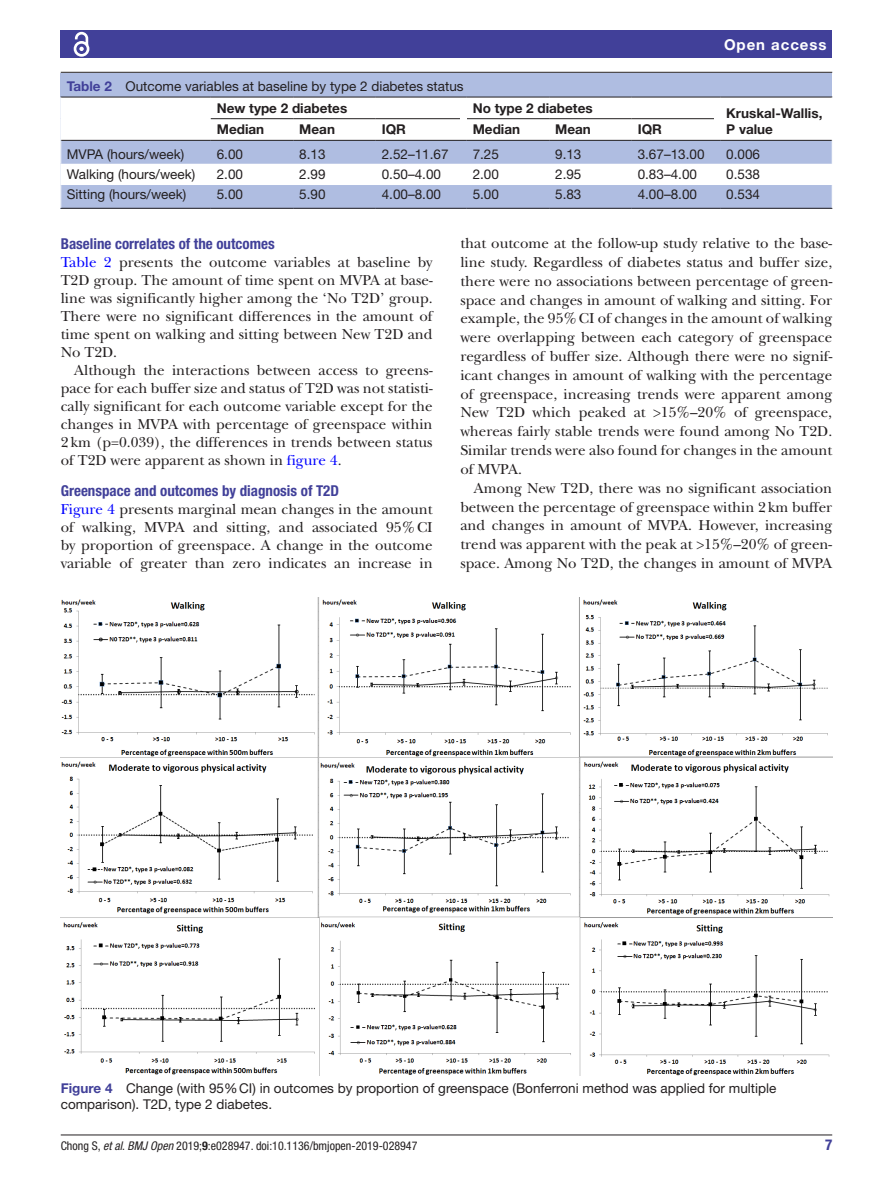
<style>
.page{position:relative;width:893px;height:1191px;background:#fff}
.page>*{position:absolute;margin:0;border:0;box-sizing:border-box;transform-origin:0 0}
.t1{font:15px/18.8px "New Baskerville";color:#231f20;text-align:justify}
.t2{font:700 condensed 15px "Helvetica Neue LT Std";color:#414099}
.t3{font:700 15px "Helvetica Neue LT Std";letter-spacing:.065em;color:#fff}
.t4{font:13.5px/22px "Helvetica Neue LT Std";color:#231f20}
.t5{font:700 13.5px "Helvetica Neue LT Std";color:#231f20}
.t6{font:condensed 12px "Helvetica Neue LT Std";color:#231f20}
.s1{font-weight:700;color:#414099}
.s2{font-weight:700}
.s3{color:#00f}
.s4{font-style:italic}
</style>
<div class="page">
<hr style="left:61px;top:1134px;width:771px;height:1px;background:#231f20">
<div style="left:61px;top:31px;width:771px;height:27px;background:#414099"></div>
<svg style="left:73px;top:31px;width:17px;height:26px"></svg>
<div style="left:61px;top:73px;width:771px;height:136px;background:#afbde1"></div>
<hr style="left:61px;top:72px;width:771px;height:1px;background:#231f20">
<div style="left:61px;top:98px;width:771px;height:42px;background:#fff"></div>
<svg style="left:61px;top:141px;width:771px;height:67px"></svg>
<hr style="left:61px;top:140px;width:150px;height:1px;background:#231f20">
<hr style="left:720px;top:140px;width:112px;height:1px;background:#231f20">
<hr style="left:61px;top:97px;width:150px;height:1px;background:#231f20">
<hr style="left:211px;top:97px;width:82px;height:1px;background:#231f20">
<hr style="left:293px;top:97px;width:83px;height:1px;background:#231f20">
<hr style="left:376px;top:97px;width:91px;height:1px;background:#231f20">
<hr style="left:467px;top:97px;width:82px;height:1px;background:#231f20">
<hr style="left:549px;top:97px;width:83px;height:1px;background:#231f20">
<hr style="left:632px;top:97px;width:88px;height:1px;background:#231f20">
<hr style="left:720px;top:97px;width:112px;height:1px;background:#231f20">
<hr style="left:211px;top:118px;width:82px;height:1px;background:#231f20">
<hr style="left:211px;top:140px;width:82px;height:1px;background:#231f20">
<hr style="left:293px;top:118px;width:83px;height:1px;background:#231f20">
<hr style="left:293px;top:140px;width:83px;height:1px;background:#231f20">
<hr style="left:376px;top:118px;width:91px;height:1px;background:#231f20">
<hr style="left:376px;top:140px;width:91px;height:1px;background:#231f20">
<hr style="left:467px;top:118px;width:82px;height:1px;background:#231f20">
<hr style="left:467px;top:140px;width:82px;height:1px;background:#231f20">
<hr style="left:549px;top:118px;width:83px;height:1px;background:#231f20">
<hr style="left:549px;top:140px;width:83px;height:1px;background:#231f20">
<hr style="left:632px;top:118px;width:88px;height:1px;background:#231f20">
<hr style="left:632px;top:140px;width:88px;height:1px;background:#231f20">
<hr style="left:61px;top:208px;width:150px;height:1px;background:#231f20">
<hr style="left:211px;top:208px;width:82px;height:1px;background:#231f20">
<hr style="left:293px;top:208px;width:83px;height:1px;background:#231f20">
<hr style="left:376px;top:208px;width:91px;height:1px;background:#231f20">
<hr style="left:467px;top:208px;width:82px;height:1px;background:#231f20">
<hr style="left:549px;top:208px;width:83px;height:1px;background:#231f20">
<hr style="left:632px;top:208px;width:88px;height:1px;background:#231f20">
<hr style="left:720px;top:208px;width:112px;height:1px;background:#231f20">
<svg style="left:60px;top:97px;width:1px;height:111px"></svg>
<svg style="left:461px;top:116px;width:6px;height:5px"></svg>
<svg style="left:714px;top:116px;width:6px;height:5px"></svg>
<img style="left:61px;top:597px;width:771px;height:478px">
<p class="t3" style="left:724px;top:35px;width:104px">Open access</p>
<p class="t4" style="left:217px;top:75px;width:248px;text-indent:-150px"><span class="s1">Table 2</span> Outcome variables at baseline by type 2 diabetes status<br><span class="s2">New type 2 diabetes</span></p>
<p class="t5" style="left:473px;top:99px;width:122px">No type 2 diabetes</p>
<p class="t5" style="left:726px;top:105px;width:98px">Kruskal-Wallis,</p>
<p class="t5" style="left:217px;top:121px;width:49px">Median</p>
<p class="t5" style="left:299px;top:121px;width:37px">Mean</p>
<p class="t5" style="left:382px;top:121px;width:26px">IQR</p>
<p class="t5" style="left:473px;top:121px;width:49px">Median</p>
<p class="t5" style="left:555px;top:121px;width:37px">Mean</p>
<p class="t5" style="left:638px;top:121px;width:26px">IQR</p>
<p class="t5" style="left:726px;top:121px;width:48px">P value</p>
<p class="t4" style="left:67px;top:143px;width:119px">MVPA (hours/week)</p>
<p class="t4" style="left:217px;top:143px;width:28px">6.00</p>
<p class="t4" style="left:299px;top:143px;width:28px">8.13</p>
<p class="t4" style="left:382px;top:143px;width:68px">2.52–11.67</p>
<p class="t4" style="left:473px;top:143px;width:28px">7.25</p>
<p class="t4" style="left:555px;top:143px;width:28px">9.13</p>
<p class="t4" style="left:638px;top:143px;width:68px">3.67–13.00</p>
<p class="t4" style="left:726px;top:143px;width:35px">0.006</p>
<p class="t4" style="left:67px;top:163px;width:130px">Walking (hours/week)</p>
<p class="t4" style="left:217px;top:163px;width:28px">2.00</p>
<p class="t4" style="left:299px;top:163px;width:28px">2.99</p>
<p class="t4" style="left:382px;top:163px;width:61px">0.50–4.00</p>
<p class="t4" style="left:473px;top:163px;width:28px">2.00</p>
<p class="t4" style="left:555px;top:163px;width:28px">2.95</p>
<p class="t4" style="left:638px;top:163px;width:61px">0.83–4.00</p>
<p class="t4" style="left:726px;top:163px;width:35px">0.538</p>
<p class="t4" style="left:67px;top:183px;width:121px">Sitting (hours/week)</p>
<p class="t4" style="left:217px;top:183px;width:28px">5.00</p>
<p class="t4" style="left:299px;top:183px;width:28px">5.90</p>
<p class="t4" style="left:382px;top:183px;width:61px">4.00–8.00</p>
<p class="t4" style="left:473px;top:183px;width:28px">5.00</p>
<p class="t4" style="left:555px;top:183px;width:28px">5.83</p>
<p class="t4" style="left:638px;top:183px;width:61px">4.00–8.00</p>
<p class="t4" style="left:726px;top:183px;width:35px">0.534</p>
<p class="t2" style="left:61px;top:234px;width:215px">Baseline correlates of the outcomes</p>
<p class="t1" style="left:61px;top:253px;width:373px;line-height:18px"><span class="s3">Table 2</span> presents the outcome variables at baseline by T2D group. The amount of time spent on MVPA at base&shy;line was significantly higher among the ‘No T2D’ group.<br>There were no significant differences in the amount of time spent on walking and sitting between New T2D and No T2D.</p>
<p class="t1" style="left:61px;top:361px;width:373px;line-height:18px;text-indent:14px">Although the interactions between access to greens&shy;pace for each buffer size and status of T2D was not statisti&shy;cally significant for each outcome variable except for the changes in MVPA with percentage of greenspace within 2km (p=0.039), the differences in trends between status of T2D were apparent as shown in <span class="s3">figure 4</span>.</p>
<p class="t2" style="left:61px;top:482px;width:280px">Greenspace and outcomes by diagnosis of T2D</p>
<p class="t1" style="left:61px;top:500px;width:373px;line-height:18px"><span class="s3">Figure 4</span> presents marginal mean changes in the amount of walking, MVPA and sitting, and associated 95%CI by proportion of greenspace. A change in the outcome variable of greater than zero indicates an increase in</p>
<p class="t1" style="left:460px;top:234px;width:373px">that outcome at the follow-up study relative to the base&shy;line study. Regardless of diabetes status and buffer size, there were no associations between percentage of green&shy;space and changes in amount of walking and sitting. For example, the 95%CI of changes in the amount of walking were overlapping between each category of greenspace regardless of buffer size. Although there were no signif&shy;icant changes in amount of walking with the percentage of greenspace, increasing trends were apparent among New T2D which peaked at &gt;15%–20% of greenspace, whereas fairly stable trends were found among No T2D.<br>Similar trends were also found for changes in the amount of MVPA.</p>
<p class="t1" style="left:460px;top:478px;width:373px;text-indent:14px">Among New T2D, there was no significant association between the percentage of greenspace within 2km buffer and changes in amount of MVPA. However, increasing trend was apparent with the peak at &gt;15%–20% of green&shy;space. Among No T2D, the changes in amount of MVPA</p>
<p class="t4" style="left:61px;top:1080px;width:717px;line-height:16.2px"><span class="s1">Figure 4</span> Change (with 95%CI) in outcomes by proportion of greenspace (Bonferroni method was applied for multiple comparison). T2D, type 2 diabetes.</p>
<p class="t6" style="left:61px;top:1138px;width:358px">Chong S, <span class="s4">et al</span>. <span class="s4">BMJ Open</span> 2019;<span class="s2">9</span>:e028947. doi:10.1136/bmjopen-2019-028947</p>
<p class="t2" style="left:825px;top:1135px;width:9px">7</p>
</div>
